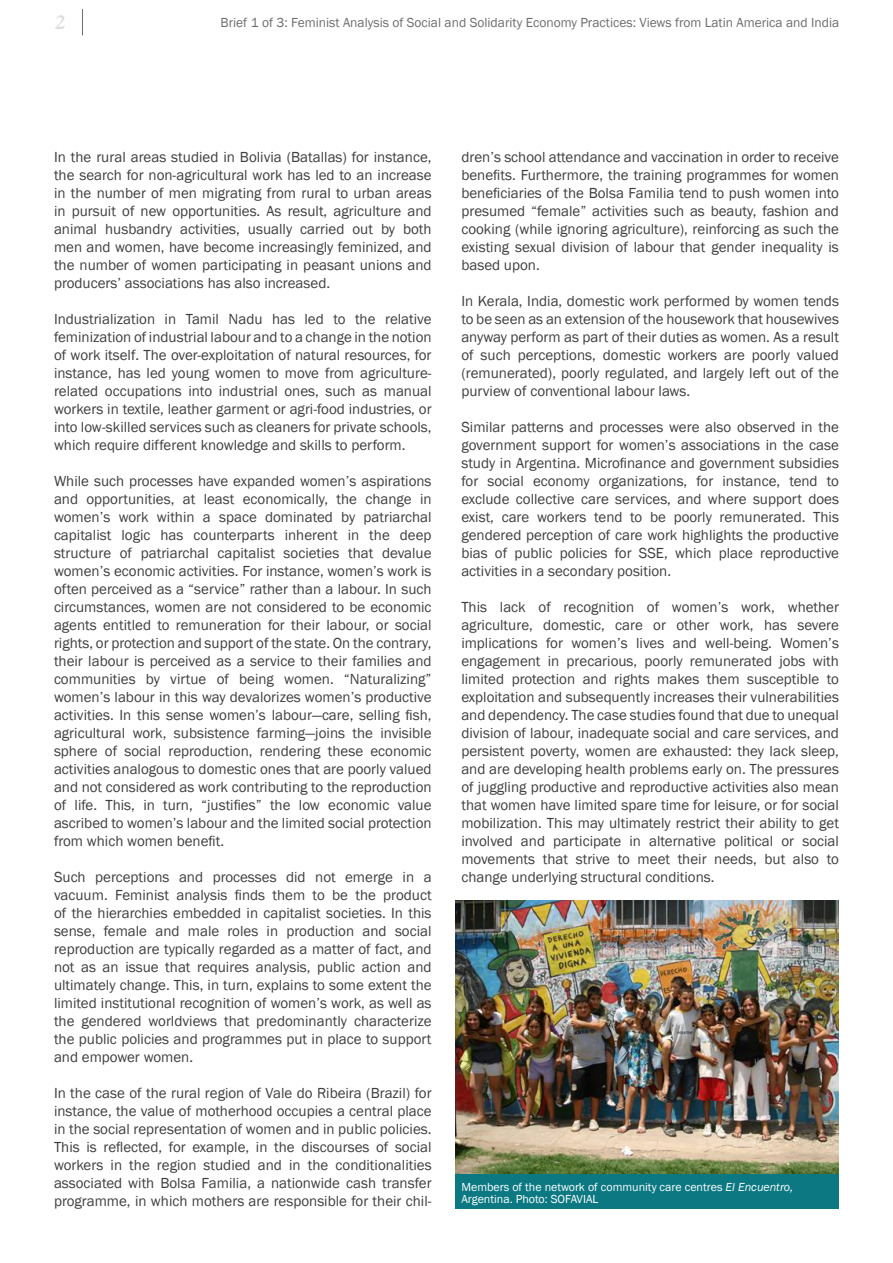
<style>
.page{position:relative;width:893px;height:1263px;background:#fff}
.page>*{position:absolute;margin:0;border:0;box-sizing:border-box;transform-origin:0 0}
.t1{font:italic 700 18px "Goudy";color:#dcdddf}
.t2{font:15px/18px "Franklin Gothic";color:#3e3e3f;text-align:justify}
.t3{font:13.5px "Franklin Gothic";color:#6c6d70}
.t4{font:12px/12px "Franklin Gothic";color:#fff}
.s1{font-style:italic}
</style>
<div class="page">
<div style="left:455px;top:1174px;width:384px;height:35px;background:#0b7882"></div>
<svg style="left:82px;top:9px;width:1px;height:26px"></svg>
<img style="left:455px;top:900px;width:384px;height:274px">
<p class="t1" style="left:54px;top:9px;width:12px">2</p>
<p class="t3" style="left:221px;top:14px;width:620px">Brief 1 of 3: Feminist Analysis of Social and Solidarity Economy Practices: Views from Latin America and India</p>
<p class="t2" style="left:54px;top:148px;width:379px">In the rural areas studied in Bolivia (Batallas) for instance, the search for non-agricultural work has led to an increase in the number of men migrating from rural to urban areas in pursuit of new opportunities. As result, agriculture and animal husbandry activities, usually carried out by both men and women, have become increasingly feminized, and the number of women participating in peasant unions and producers’ associations has also increased.</p>
<p class="t2" style="left:54px;top:310px;width:379px">Industrialization in Tamil Nadu has led to the relative feminization of industrial labour and to a change in the notion of work itself. The over-exploitation of natural resources, for instance, has led young women to move from agriculture&shy;related occupations into industrial ones, such as manual workers in textile, leather garment or agri-food industries, or into low-skilled services such as cleaners for private schools, which require different knowledge and skills to perform.</p>
<p class="t2" style="left:54px;top:472px;width:379px">While such processes have expanded women’s aspirations and opportunities, at least economically, the change in women’s work within a space dominated by patriarchal capitalist logic has counterparts inherent in the deep structure of patriarchal capitalist societies that devalue women’s economic activities. For instance, women’s work is often perceived as a “service” rather than a labour. In such circumstances, women are not considered to be economic agents entitled to remuneration for their labour, or social rights, or protection and support of the state. On the contrary, their labour is perceived as a service to their families and communities by virtue of being women. “Naturalizing” women’s labour in this way devalorizes women’s productive activities. In this sense women’s labour—care, selling fish, agricultural work, subsistence farming—joins the invisible sphere of social reproduction, rendering these economic activities analogous to domestic ones that are poorly valued and not considered as work contributing to the reproduction of life. This, in turn, “justifies” the low economic value ascribed to women’s labour and the limited social protection from which women benefit.</p>
<p class="t2" style="left:54px;top:868px;width:379px">Such perceptions and processes did not emerge in a vacuum. Feminist analysis finds them to be the product of the hierarchies embedded in capitalist societies. In this sense, female and male roles in production and social reproduction are typically regarded as a matter of fact, and not as an issue that requires analysis, public action and ultimately change. This, in turn, explains to some extent the limited institutional recognition of women’s work, as well as the gendered worldviews that predominantly characterize the public policies and programmes put in place to support and empower women.</p>
<p class="t2" style="left:54px;top:1084px;width:379px">In the case of the rural region of Vale do Ribeira (Brazil) for instance, the value of motherhood occupies a central place in the social representation of women and in public policies.<br>This is reflected, for example, in the discourses of social workers in the region studied and in the conditionalities associated with Bolsa Familia, a nationwide cash transfer programme, in which mothers are responsible for their chil-</p>
<p class="t2" style="left:461px;top:148px;width:379px">dren’s school attendance and vaccination in order to receive benefits. Furthermore, the training programmes for women beneficiaries of the Bolsa Familia tend to push women into presumed “female” activities such as beauty, fashion and cooking (while ignoring agriculture), reinforcing as such the existing sexual division of labour that gender inequality is based upon.</p>
<p class="t2" style="left:461px;top:292px;width:379px">In Kerala, India, domestic work performed by women tends to be seen as an extension of the housework that housewives anyway perform as part of their duties as women. As a result of such perceptions, domestic workers are poorly valued (remunerated), poorly regulated, and largely left out of the purview of conventional labour laws.</p>
<p class="t2" style="left:461px;top:418px;width:379px">Similar patterns and processes were also observed in the government support for women’s associations in the case study in Argentina. Microfinance and government subsidies for social economy organizations, for instance, tend to exclude collective care services, and where support does exist, care workers tend to be poorly remunerated. This gendered perception of care work highlights the productive bias of public policies for SSE, which place reproductive activities in a secondary position.</p>
<p class="t2" style="left:461px;top:598px;width:379px">This lack of recognition of women’s work, whether agriculture, domestic, care or other work, has severe implications for women’s lives and well-being. Women’s engagement in precarious, poorly remunerated jobs with limited protection and rights makes them susceptible to exploitation and subsequently increases their vulnerabilities and dependency. The case studies found that due to unequal division of labour, inadequate social and care services, and persistent poverty, women are exhausted: they lack sleep, and are developing health problems early on. The pressures of juggling productive and reproductive activities also mean that women have limited spare time for leisure, or for social mobilization. This may ultimately restrict their ability to get involved and participate in alternative political or social movements that strive to meet their needs, but also to change underlying structural conditions.</p>
<p class="t4" style="left:461px;top:1181px;width:333px">Members of the network of community care centres <span class="s1">El Encuentro,<br></span>Argentina. Photo: SOFAVIAL</p>
</div>
